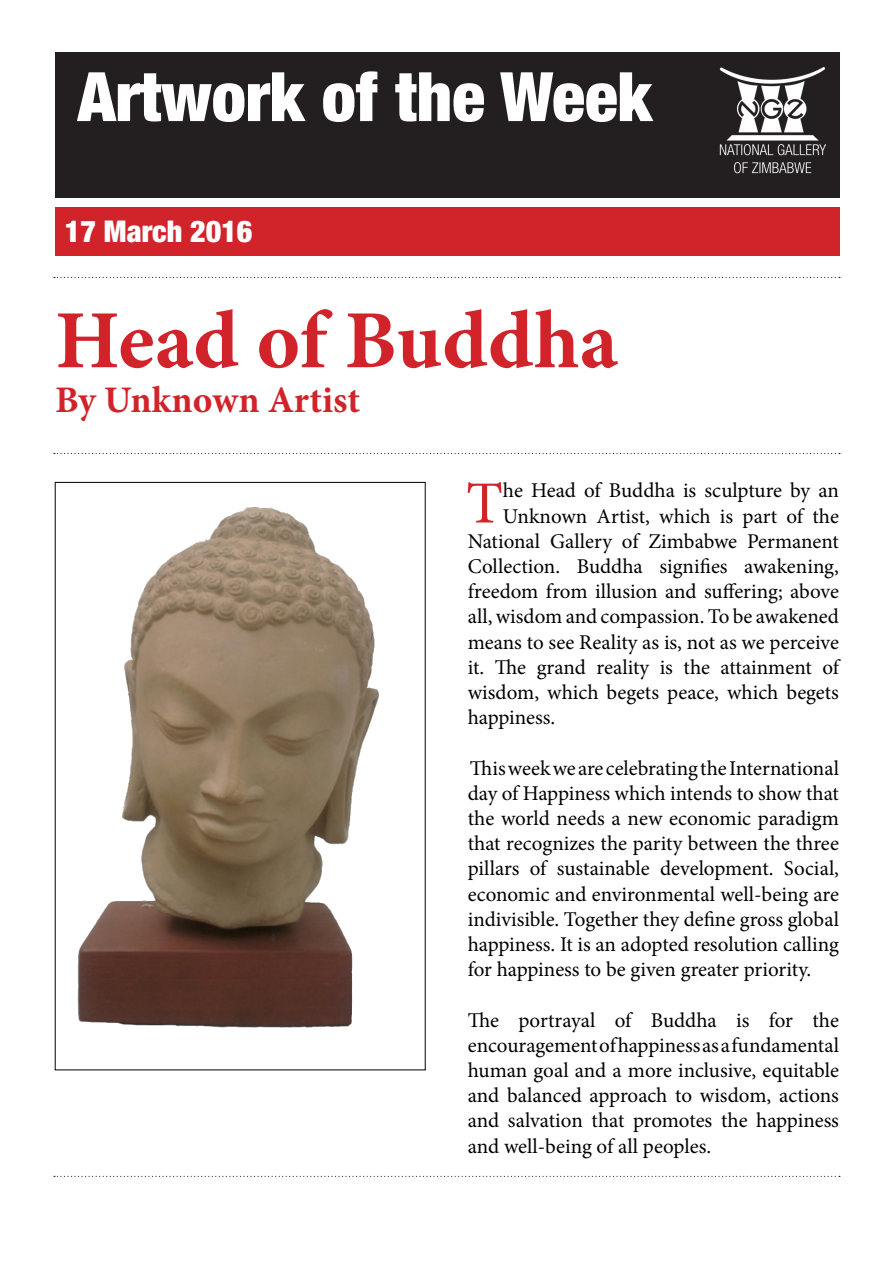
<style>
.page{position:relative;width:893px;height:1263px;background:#fff}
.page>*{position:absolute;margin:0;border:0;box-sizing:border-box;transform-origin:0 0}
.t1{font:700 82.65px "Minion Pro";color:#d1232a}
.t2{font:900 condensed 68.25px "Helvetica Neue LT";color:#fff}
.t3{font:59.7px "Minion Pro";color:#d1232a}
.t4{font:700 37.5px "Minion Pro";color:#d1232a}
.t5{font:900 condensed 30px "Helvetica Neue LT";color:#fff}
.t6{font:21px/25.2px "Minion Pro";color:#000;text-align:justify}
</style>
<div class="page">
<div style="left:55px;top:52px;width:785px;height:146px;background:#231f20"></div>
<img style="left:720px;top:68px;width:105px;height:106px">
<div style="left:55px;top:208px;width:785px;height:48px;background:#d1232a"></div>
<svg style="left:54px;top:277px;width:786px;height:1px"></svg>
<svg style="left:54px;top:1176px;width:786px;height:1px"></svg>
<svg style="left:54px;top:453px;width:786px;height:1px"></svg>
<img style="left:77px;top:507px;width:303px;height:521px">
<p class="t2" style="left:78px;top:55px;width:576px">Artwork of the Week</p>
<p class="t5" style="left:65px;top:213px;width:189px">17 March 2016</p>
<p class="t1" style="left:55px;top:283px;width:564px">Head of Buddha</p>
<p class="t4" style="left:55px;top:374px;width:306px">By Unknown Artist</p>
<p class="t3" style="left:466px;top:463px;width:38px">T</p>
<p class="t6" style="left:503px;top:478px;width:337px">he Head of Buddha is sculpture by an</p>
<p class="t6" style="left:503px;top:503px;width:338px">Unknown Artist, which is part of the</p>
<p class="t6" style="left:468px;top:528px;width:373px">National Gallery of Zimbabwe Permanent</p>
<p class="t6" style="left:468px;top:554px;width:373px">Collection. Buddha signifies awakening,</p>
<p class="t6" style="left:468px;top:579px;width:373px">freedom from illusion and suffering; above</p>
<p class="t6" style="left:468px;top:604px;width:373px">all, wisdom and compassion. To be awakened</p>
<p class="t6" style="left:468px;top:629px;width:373px">means to see Reality as is, not as we perceive</p>
<p class="t6" style="left:468px;top:654px;width:373px">it. The grand reality is the attainment of</p>
<p class="t6" style="left:468px;top:680px;width:373px">wisdom, which begets peace, which begets</p>
<p class="t6" style="left:468px;top:705px;width:89px">happiness.</p>
<p class="t6" style="left:468px;top:755px;width:373px">This week we are celebrating the International day of Happiness which intends to show that the world needs a new economic paradigm that recognizes the parity between the three pillars of sustainable development. Social, economic and environmental well-being are indivisible. Together they define gross global happiness. It is an adopted resolution calling for happiness to be given greater priority.</p>
<p class="t6" style="left:468px;top:1007px;width:373px">The portrayal of Buddha is for the encouragement of happiness as a fundamental human goal and a more inclusive, equitable and balanced approach to wisdom, actions and salvation that promotes the happiness and well-being of all peoples.</p>
</div>
